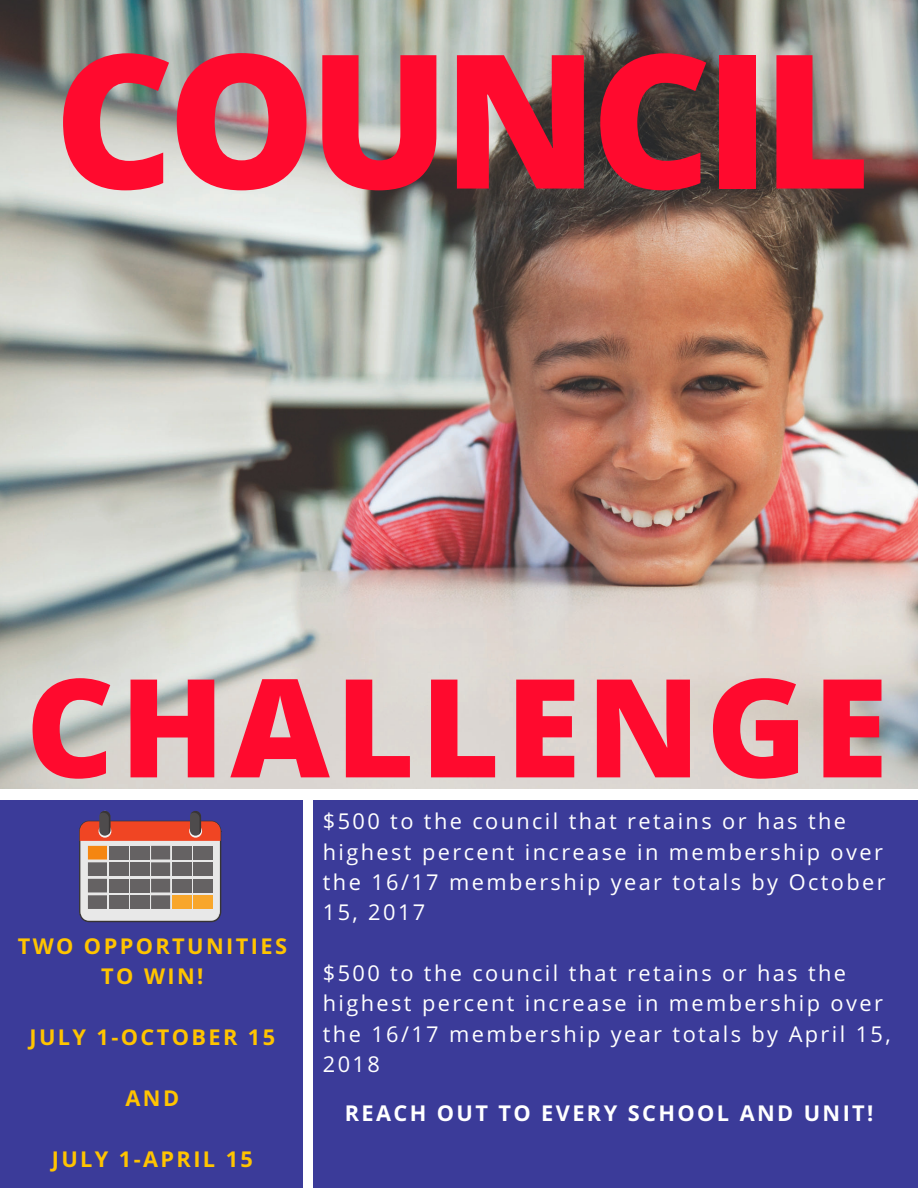
<style>
.page{position:relative;width:918px;height:1188px;background:#fff}
.page>*{position:absolute;margin:0;border:0;box-sizing:border-box;transform-origin:0 0}
.t1{font:800 186.75px "Open Sans";letter-spacing:-.04em;color:#ff0a2e}
.t2{font:800 136.95px "Open Sans";letter-spacing:.04em;color:#ff0a2e}
.t3{font:21.75px/30.3px "Open Sans";letter-spacing:.11em;color:#fff}
.t4{font:700 21.75px/30.3px "Open Sans";letter-spacing:.11em;color:#ffc400;text-align:center}
.t5{font:700 21.75px "Open Sans";letter-spacing:.11em;color:#fff}
</style>
<div class="page">
<img style="left:0;top:0;width:918px;height:789px">
<div style="left:0;top:800px;width:303px;height:388px;background:#3b3b99"></div>
<div style="left:314px;top:800px;width:604px;height:388px;background:#3b3b99"></div>
<svg style="left:79px;top:811px;width:142px;height:111px;background:#c0959a"></svg>
<div style="left:88px;top:846px;width:19px;height:14px;background:#f58611"></div>
<div style="left:109px;top:846px;width:19px;height:14px;background:#656263"></div>
<div style="left:130px;top:846px;width:19px;height:14px;background:#656263"></div>
<div style="left:151px;top:846px;width:19px;height:14px;background:#656263"></div>
<div style="left:172px;top:846px;width:19px;height:14px;background:#656263"></div>
<div style="left:193px;top:846px;width:19px;height:14px;background:#656263"></div>
<div style="left:88px;top:862px;width:19px;height:14px;background:#656263"></div>
<div style="left:109px;top:862px;width:19px;height:14px;background:#656263"></div>
<div style="left:130px;top:862px;width:19px;height:14px;background:#656263"></div>
<div style="left:151px;top:862px;width:19px;height:14px;background:#656263"></div>
<div style="left:172px;top:862px;width:19px;height:14px;background:#656263"></div>
<div style="left:193px;top:862px;width:19px;height:14px;background:#656263"></div>
<div style="left:88px;top:879px;width:19px;height:13px;background:#656263"></div>
<div style="left:109px;top:879px;width:19px;height:13px;background:#656263"></div>
<div style="left:130px;top:879px;width:19px;height:13px;background:#656263"></div>
<div style="left:151px;top:879px;width:19px;height:13px;background:#656263"></div>
<div style="left:172px;top:879px;width:19px;height:13px;background:#656263"></div>
<div style="left:193px;top:879px;width:19px;height:13px;background:#656263"></div>
<div style="left:88px;top:895px;width:19px;height:14px;background:#656263"></div>
<div style="left:109px;top:895px;width:19px;height:14px;background:#656263"></div>
<div style="left:130px;top:895px;width:19px;height:14px;background:#656263"></div>
<div style="left:151px;top:895px;width:19px;height:14px;background:#656263"></div>
<div style="left:172px;top:895px;width:19px;height:14px;background:#f8a62b"></div>
<div style="left:193px;top:895px;width:19px;height:14px;background:#f8a62b"></div>
<h1 class="t1" style="left:54px;top:-11px;width:819px">COUNCIL</h1>
<h2 class="t2" style="left:26px;top:631px;width:864px">CHALLENGE</h2>
<p class="t4" style="left:18px;top:930px;width:271px">TWO OPPORTUNITIES<br>TO WIN!</p>
<p class="t4" style="left:29px;top:1022px;width:247px">JULY 1-OCTOBER 15</p>
<p class="t4" style="left:126px;top:1082px;width:55px">AND</p>
<p class="t4" style="left:52px;top:1143px;width:203px">JULY 1-APRIL 15</p>
<p class="t3" style="left:323px;top:806px;width:564px">$500 to the council that retains or has the highest percent increase in membership over the 16/17 membership year totals by October 15, 2017</p>
<p class="t3" style="left:323px;top:957px;width:569px">$500 to the council that retains or has the highest percent increase in membership over the 16/17 membership year totals by April 15, 2018</p>
<p class="t5" style="left:345px;top:1097px;width:530px">REACH OUT TO EVERY SCHOOL AND UNIT!</p>
</div>
